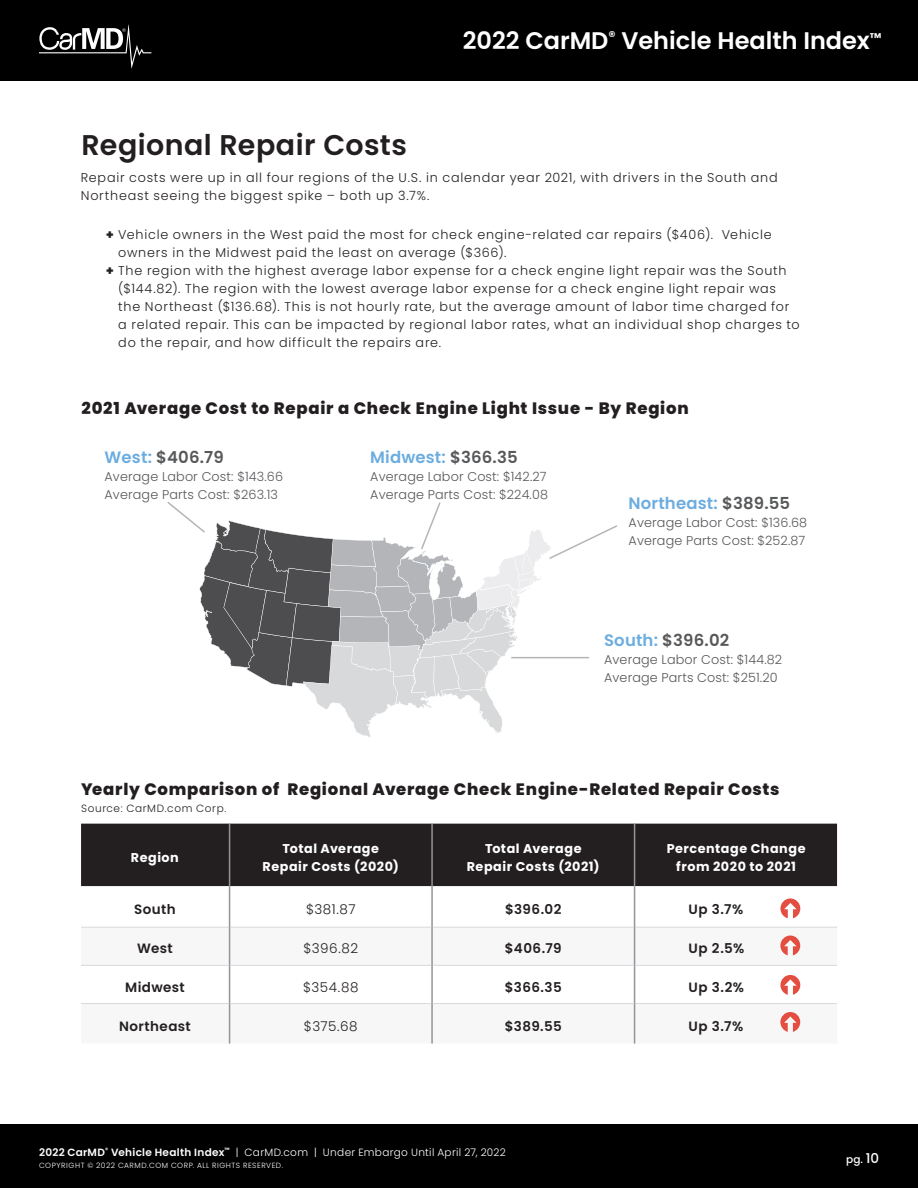
<style>
.page{position:relative;width:918px;height:1188px;background:#fff}
.page>*{position:absolute;margin:0;border:0;box-sizing:border-box;transform-origin:0 0}
.t1{font:600 28.5px "Poppins";letter-spacing:.015em;color:#231f20}
.t2{font:600 24px "Poppins";color:#fff}
.Paragraph_Style_1{font:800 16.5px "Poppins";letter-spacing:.045em;color:#231f20}
.t3{font:600 16.5px "Poppins";letter-spacing:.01em;color:#6caddf}
.t4{font:600 16.5px "Poppins";letter-spacing:.01em;color:#57585a}
.t5{font:600 13.5px "Poppins";letter-spacing:.03em;color:#231f20}
.t6{font:300 13.5px "Poppins";letter-spacing:.035em;color:#231f20}
.t7{font:300 12.75px/18px "Poppins";letter-spacing:.06em;color:#231f20}
.t8{font:300 12.75px/18px "Poppins";letter-spacing:.01em;color:#57585a}
.t9{font:700 12.75px "Poppins";letter-spacing:.04em;color:#fff}
.t10{font:300 10.5px "Poppins";letter-spacing:.03em;color:#fff}
.Paragraph_Style_1-2{font:300 10.5px "Poppins";letter-spacing:.06em;color:#231f20}
.t11{font:500 10.5px "Poppins";color:#fff}
.t12{font:300 7.5px "Poppins";letter-spacing:.075em;color:#fff}
.s1{font-weight:800}
.s2{color:#57585a}
.s3{color:#6caddf}
.s4{font-weight:600}
.s5{font-size:13.5px}
</style>
<div class="page">
<div style="left:0;top:1124px;width:918px;height:64px;background:#000"></div>
<div style="left:0;top:0;width:918px;height:81px;background:#000"></div>
<svg style="left:39px;top:25px;width:112px;height:43px"></svg>
<div style="left:81px;top:824px;width:756px;height:62px;background:#231f20"></div>
<svg style="left:81px;top:928px;width:756px;height:116px"></svg>
<hr style="left:81px;top:927px;width:148px;height:1px;background:#d8d9db">
<hr style="left:230px;top:927px;width:201px;height:1px;background:#d8d9db">
<hr style="left:433px;top:927px;width:201px;height:1px;background:#d8d9db">
<hr style="left:635px;top:927px;width:202px;height:1px;background:#d8d9db">
<hr style="left:81px;top:965px;width:148px;height:1px;background:#d8d9db">
<hr style="left:230px;top:965px;width:201px;height:1px;background:#d8d9db">
<hr style="left:433px;top:965px;width:201px;height:1px;background:#d8d9db">
<hr style="left:635px;top:965px;width:202px;height:1px;background:#d8d9db">
<hr style="left:81px;top:1003px;width:148px;height:1px;background:#d8d9db">
<hr style="left:230px;top:1003px;width:201px;height:1px;background:#d8d9db">
<hr style="left:433px;top:1003px;width:201px;height:1px;background:#d8d9db">
<hr style="left:635px;top:1003px;width:202px;height:1px;background:#d8d9db">
<hr style="left:229px;top:824px;width:1px;height:62px;background:#939598">
<hr style="left:431px;top:824px;width:2px;height:62px;background:#939598">
<hr style="left:634px;top:824px;width:1px;height:62px;background:#939598">
<hr style="left:229px;top:886px;width:1px;height:41px;background:#939598">
<hr style="left:431px;top:886px;width:2px;height:41px;background:#939598">
<hr style="left:634px;top:886px;width:1px;height:41px;background:#939598">
<hr style="left:229px;top:927px;width:1px;height:38px;background:#939598">
<hr style="left:431px;top:927px;width:2px;height:38px;background:#939598">
<hr style="left:634px;top:927px;width:1px;height:38px;background:#939598">
<hr style="left:229px;top:965px;width:1px;height:39px;background:#939598">
<hr style="left:431px;top:965px;width:2px;height:39px;background:#939598">
<hr style="left:634px;top:965px;width:1px;height:39px;background:#939598">
<hr style="left:229px;top:1004px;width:1px;height:40px;background:#939598">
<hr style="left:431px;top:1004px;width:2px;height:40px;background:#939598">
<hr style="left:634px;top:1004px;width:1px;height:40px;background:#939598">
<svg style="left:780px;top:936px;width:20px;height:19px"></svg>
<svg style="left:167px;top:502px;width:451px;height:235px"></svg>
<hr style="left:511px;top:657px;width:78px;height:1px;background:#b4b5b8">
<svg style="left:780px;top:898px;width:20px;height:20px"></svg>
<svg style="left:780px;top:1012px;width:20px;height:20px"></svg>
<svg style="left:780px;top:975px;width:20px;height:20px"></svg>
<h2 class="t2" style="left:463px;top:27px;width:420px">2022 CarMD<sup>®</sup> Vehicle Health Index<sup>™</sup></h2>
<p class="t1" style="left:82px;top:128px;width:327px">Regional Repair Costs</p>
<p class="t7" style="left:81px;top:169px;width:698px">Repair costs were up in all four regions of the U.S. in calendar year 2021, with drivers in the South and<br>Northeast seeing the biggest spike – both up 3.7%.</p>
<p class="t7" style="left:118px;top:226px;width:655px;text-indent:-12px"><span class="s1">+</span> Vehicle owners in the West paid the most for check engine-related car repairs ($406). Vehicle owners in the Midwest paid the least on average ($366).</p>
<p class="t7" style="left:118px;top:262px;width:683px;text-indent:-12px"><span class="s1">+</span> The region with the highest average labor expense for a check engine light repair was the South ($144.82). The region with the lowest average labor expense for a check engine light repair was the Northeast ($136.68). This is not hourly rate, but the average amount of labor time charged for a related repair. This can be impacted by regional labor rates, what an individual shop charges to do the repair, and how difficult the repairs are.</p>
<p class="Paragraph_Style_1" style="left:81px;top:398px;width:609px">2021 Average Cost to Repair a Check Engine Light Issue - By Region</p>
<p class="t3" style="left:370px;top:447px;width:149px">Midwest: <span class="s2">$366.35</span></p>
<p class="t8" style="left:370px;top:467px;width:179px">Average Labor Cost: $142.27<br>Average Parts Cost: $224.08</p>
<p class="t4" style="left:105px;top:448px;width:121px"><span class="s3">West:</span> $406.79</p>
<p class="t8" style="left:105px;top:468px;width:180px">Average Labor Cost: $143.66</p>
<p class="t8" style="left:105px;top:486px;width:175px">Average Parts Cost: $263.13</p>
<p class="t3" style="left:629px;top:494px;width:163px">Northeast: <span class="s2">$389.55</span></p>
<p class="t8" style="left:629px;top:514px;width:180px">Average Labor Cost: $136.68</p>
<p class="t8" style="left:629px;top:532px;width:178px">Average Parts Cost: $252.87</p>
<p class="t4" style="left:604px;top:631px;width:127px"><span class="s3">South:</span> $396.02</p>
<p class="t8" style="left:604px;top:651px;width:180px">Average Labor Cost: $144.82<br>Average Parts Cost: $251.20</p>
<p class="Paragraph_Style_1" style="left:81px;top:780px;width:700px">Yearly Comparison of Regional Average Check Engine-Related Repair Costs</p>
<p class="Paragraph_Style_1-2" style="left:81px;top:802px;width:147px">Source: CarMD.com Corp.</p>
<p class="t9" style="left:131px;top:850px;width:49px">Region</p>
<p class="t9" style="left:283px;top:841px;width:98px">Total Average</p>
<p class="t9" style="left:263px;top:859px;width:138px">Repair Costs (2020)</p>
<p class="t9" style="left:485px;top:841px;width:98px">Total Average</p>
<p class="t9" style="left:467px;top:859px;width:134px">Repair Costs (2021)</p>
<p class="t9" style="left:667px;top:841px;width:140px">Percentage Change</p>
<p class="t9" style="left:676px;top:859px;width:121px">from 2020 to 2021</p>
<p class="t5" style="left:134px;top:901px;width:43px">South</p>
<p class="t6" style="left:306px;top:901px;width:51px">$381.87</p>
<p class="t5" style="left:505px;top:901px;width:58px">$396.02</p>
<p class="t5" style="left:689px;top:901px;width:56px">Up 3.7%</p>
<p class="t5" style="left:137px;top:941px;width:37px">West</p>
<p class="t6" style="left:304px;top:941px;width:56px">$396.82</p>
<p class="t5" style="left:505px;top:941px;width:58px">$406.79</p>
<p class="t5" style="left:689px;top:941px;width:57px">Up 2.5%</p>
<p class="t5" style="left:125px;top:979px;width:61px">Midwest</p>
<p class="t6" style="left:303px;top:979px;width:57px">$354.88</p>
<p class="t5" style="left:505px;top:979px;width:58px">$366.35</p>
<p class="t5" style="left:689px;top:979px;width:57px">Up 3.2%</p>
<p class="t5" style="left:119px;top:1018px;width:73px">Northeast</p>
<p class="t6" style="left:304px;top:1018px;width:55px">$375.68</p>
<p class="t5" style="left:505px;top:1018px;width:58px">$389.55</p>
<p class="t5" style="left:689px;top:1018px;width:56px">Up 3.7%</p>
<p class="t10" style="left:39px;top:1146px;width:468px"><span class="s4">2022 CarMD</span><sup>®</sup> <span class="s4">Vehicle Health Index</span><sup>™</sup> | CarMD.com | Under Embargo Until April 27, 2022</p>
<p class="t12" style="left:39px;top:1161px;width:246px">COPYRIGHT © 2022 CARMD.COM CORP. ALL RIGHTS RESERVED.</p>
<p class="t11" style="left:846px;top:1153px;width:34px">pg. <span class="s5">10</span></p>
</div>
